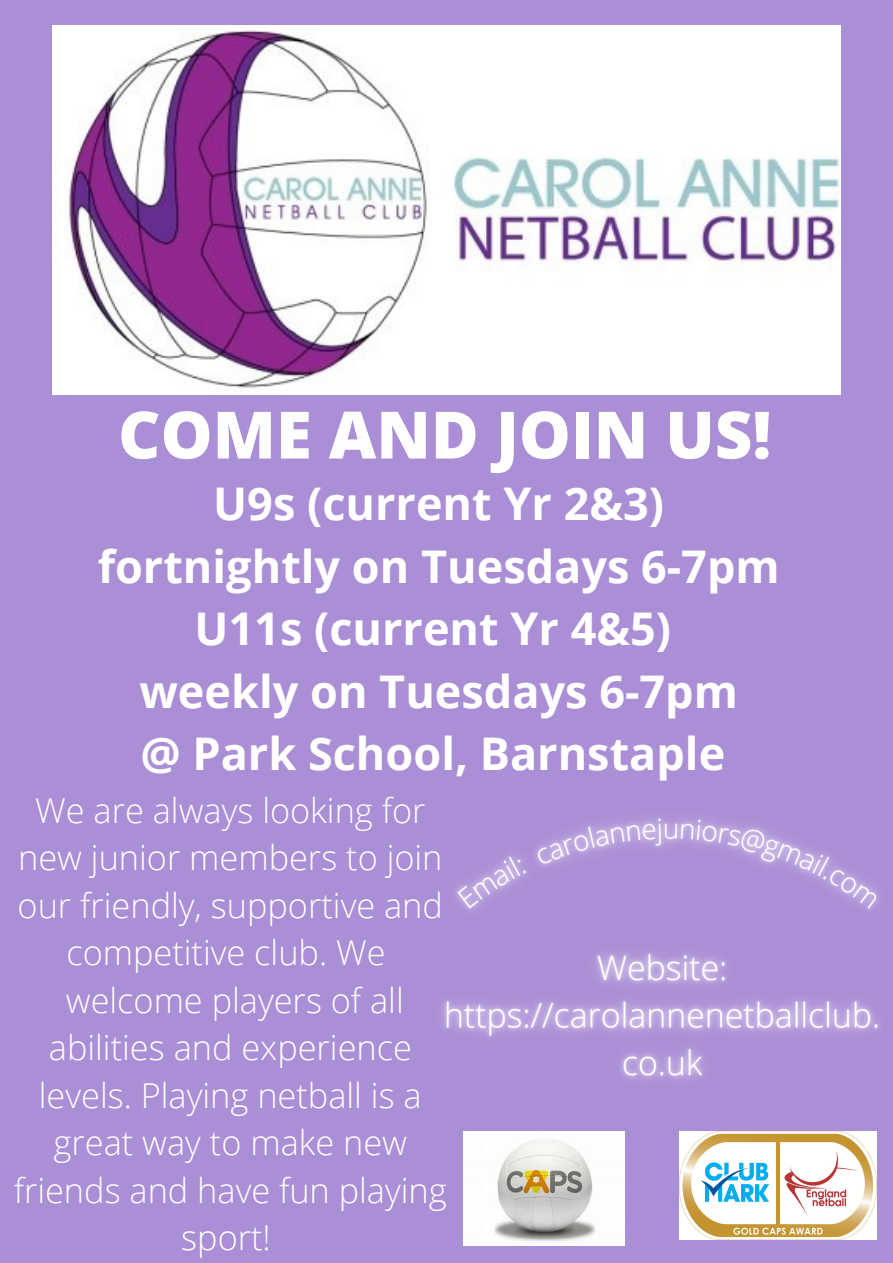
<style>
.page{position:relative;width:893px;height:1263px;background:#aa8ed6}
.page>*{position:absolute;margin:0;border:0;box-sizing:border-box;transform-origin:0 0}
.t1{font:800 65.4px "Open Sans";color:#fefefe}
.t2{font:700 45px "Open Sans";color:#fff}
.t3{font:300 34.35px/47.5px "Open Sans";color:#fff;text-align:center}
</style>
<div class="page">
<img style="left:53px;top:26px;width:787px;height:368px">
<img style="left:679px;top:1132px;width:197px;height:107px">
<img style="left:464px;top:1132px;width:160px;height:114px">
<img style="left:455px;top:817px;width:424px;height:92px">
<img style="left:442px;top:909px;width:437px;height:170px">
<p class="t1" style="left:118px;top:389px;width:655px">COME AND JOIN US!</p>
<p class="t2" style="left:213px;top:472px;width:452px">U9s (current Yr 2&amp;3)</p>
<p class="t2" style="left:98px;top:535px;width:683px">fortnightly on Tuesdays 6-7pm</p>
<p class="t2" style="left:195px;top:597px;width:478px">U11s (current Yr 4&amp;5)</p>
<p class="t2" style="left:139px;top:660px;width:600px">weekly on Tuesdays 6-7pm</p>
<p class="t2" style="left:140px;top:722px;width:586px">@ Park School, Barnstaple</p>
<p class="t3" style="left:14px;top:786px;width:434px">We are always looking for new junior members to join our friendly, supportive and competitive club. We welcome players of all abilities and experience levels. Playing netball is a great way to make new friends and have fun playing sport!</p>
</div>
